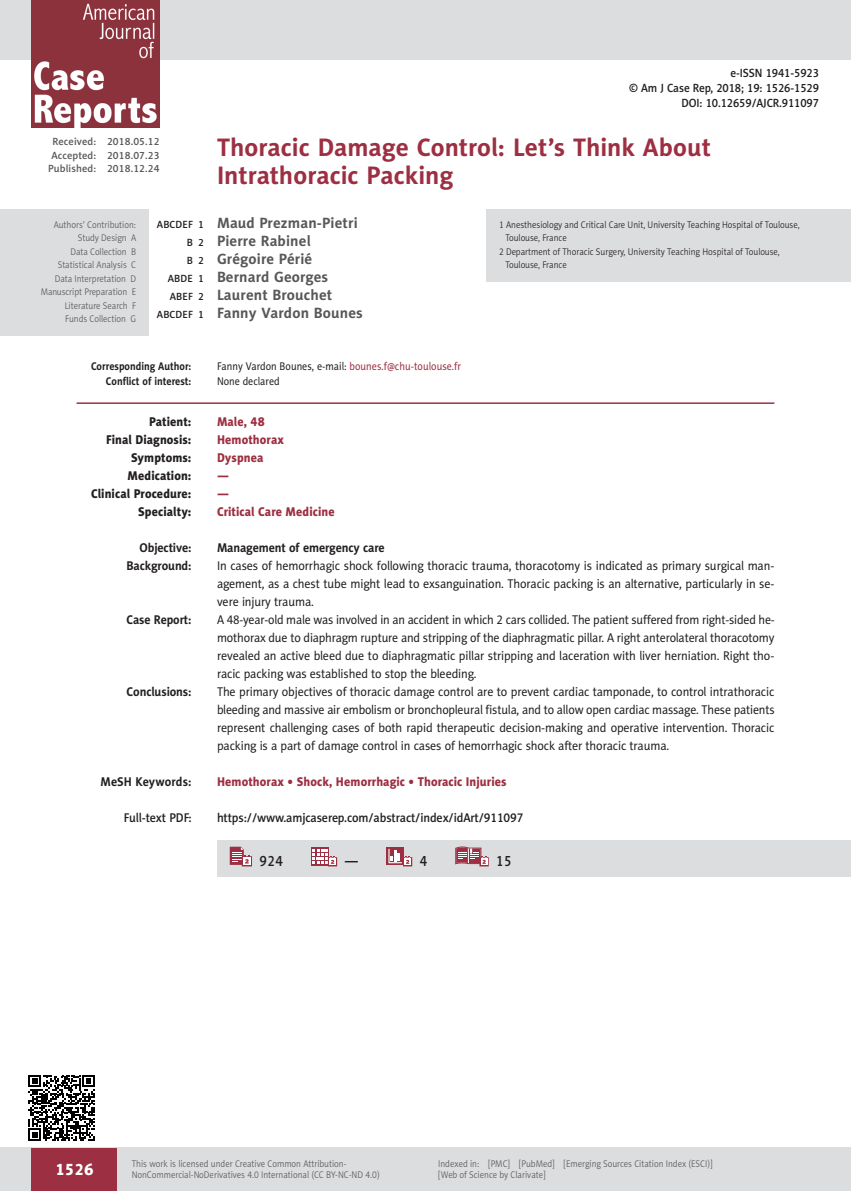
<style>
.page{position:relative;width:851px;height:1191px;background:#fff}
.page>*{position:absolute;margin:0;border:0;box-sizing:border-box;transform-origin:0 0}
.AJCR_Tytul{font:700 25.5px/28.5px "Naomi Sans EFN";color:#9d2f42}
.t1{font:16.5px "Naomi Sans EFN Heavy";color:#fff}
.AJCR_Autorzy{font:700 15px "Naomi Sans EFN";letter-spacing:.01em;color:#57585a}
.AJCR_dane{font:15px "Naomi Sans EFN Medium";color:#231f20;scale:.9 1}
.AJCR_Summary_body{font:12.75px/18px "Naomi Sans EFN";letter-spacing:-.01em;color:#231f20;text-align:justify;scale:.95 1}
.AJCR_Summary_body-2{font:12.75px/18px "Naomi Sans EFN";letter-spacing:-.01em;color:#231f20;text-align:justify;scale:.94 1}
.AJCR_keywords{font:12.75px "Naomi Sans EFN Heavy";letter-spacing:.005em;color:#9d2f42;scale:.95 1}
.AJCR_keywords-2{font:12.75px "Naomi Sans EFN Heavy";letter-spacing:.005em;color:#231f20;scale:.95 1}
.AJCR_full_text_pdf{font:12.75px "Naomi Sans EFN Medium";letter-spacing:-.01em;color:#231f20;scale:.95 1}
.AJCR_Summary_body-3{font:700 12.75px "Naomi Sans EFN";letter-spacing:-.01em;color:#231f20;scale:.95 1}
.AJCR_keywords-3{font:700 12.75px "Naomi Sans EFN";letter-spacing:.005em;color:#231f20;scale:.95 1}
.AJCR_Summary_body-4{font:700 12.75px "Naomi Sans EFN";letter-spacing:-.01em;color:#231f20;scale:.94 1}
.AJCR_full_text_pdf-2{font:12px "Naomi Sans EFN Medium";letter-spacing:-.01em;color:#231f20;scale:.95 1}
.AJCR_Adres{font:11.25px "Naomi Sans EFN";color:#231f20;scale:.9 1}
.AJCR_Adres-2{font:700 11.25px "Naomi Sans EFN";color:#231f20;scale:.9 1}
.t2{font:10.5px "Naomi Sans EFN Medium";letter-spacing:.01em;color:#57585a}
.t3{font:9.75px/11.2px "Naomi Sans EFN Light";color:#57585a;scale:.9 1}
.AJCR_Afiliacja{font:9.75px/13.5px "Naomi Sans EFN Light";color:#231f20;scale:.9 1}
.s1{font-family:"Naomi Sans EFN Medium";font-weight:400;font-size:10.5px;color:#231f20}
.s2{color:#9d2f42}
</style>
<div class="page">
<div style="left:217px;top:840px;width:633px;height:36px;background:#dcdddf"></div>
<svg style="left:230px;top:846px;width:22px;height:20px"></svg>
<svg style="left:311px;top:847px;width:17px;height:18px"></svg>
<svg style="left:313px;top:848px;width:24px;height:18px"></svg>
<div style="left:386px;top:847px;width:18px;height:18px;background:#9d2f42"></div>
<svg style="left:388px;top:849px;width:24px;height:17px"></svg>
<svg style="left:455px;top:846px;width:33px;height:20px"></svg>
<hr style="left:77px;top:402px;width:697px;height:2px;background:#9d2f42">
<div style="left:0;top:210px;width:149px;height:126px;background:#dcdddf"></div>
<div style="left:486px;top:210px;width:364px;height:72px;background:#dcdddf"></div>
<svg style="left:28px;top:1075px;width:67px;height:66px"></svg>
<hr style="left:850px;top:0;width:1px;height:60px;background:#dcdddf">
<div style="left:0;top:1148px;width:850px;height:43px;background:#dcdddf"></div>
<div style="left:32px;top:1147px;width:85px;height:43px;background:#9d2f42"></div>
<div style="left:0;top:0;width:850px;height:60px;background:#dcdddf"></div>
<img style="left:32px;top:0;width:127px;height:127px">
<p class="AJCR_full_text_pdf-2" style="left:730px;top:66px;width:95px">e-ISSN 1941-5923</p>
<p class="AJCR_full_text_pdf-2" style="left:629px;top:81px;width:201px">© Am J Case Rep, 2018; 19: 1526-1529</p>
<p class="AJCR_full_text_pdf-2" style="left:681px;top:96px;width:146px">DOI: 10.12659/AJCR.911097</p>
<p class="AJCR_Tytul" style="left:217px;top:133px;width:495px">Thoracic Damage Control: Let’s Think About<br>Intrathoracic Packing</p>
<p class="AJCR_Autorzy" style="left:157px;top:214px;width:202px"><span class="s1">ABCDEF 1</span> Maud Prezman-Pietri</p>
<p class="AJCR_Autorzy" style="left:187px;top:232px;width:125px"><span class="s1">B 2</span> Pierre Rabinel</p>
<p class="AJCR_Autorzy" style="left:187px;top:250px;width:127px"><span class="s1">B 2</span> Grégoire Périé</p>
<p class="AJCR_Autorzy" style="left:168px;top:268px;width:162px"><span class="s1">ABDE 1</span> Bernard Georges</p>
<p class="AJCR_Autorzy" style="left:170px;top:286px;width:164px"><span class="s1">ABEF 2</span> Laurent Brouchet</p>
<p class="AJCR_Autorzy" style="left:157px;top:304px;width:207px"><span class="s1">ABCDEF 1</span> Fanny Vardon Bounes</p>
<p class="t2" style="left:52px;top:136px;width:109px">Received: 2018.05.12</p>
<p class="t2" style="left:51px;top:149px;width:110px">Accepted: 2018.07.23</p>
<p class="t2" style="left:48px;top:163px;width:113px">Published: 2018.12.24</p>
<p class="t3" style="left:54px;top:219px;width:93px">Authors’ Contribution:</p>
<p class="t3" style="left:78px;top:232px;width:66px">Study Design A</p>
<p class="t3" style="left:70px;top:246px;width:74px">Data Collection B</p>
<p class="t3" style="left:58px;top:259px;width:89px">Statistical Analysis C</p>
<p class="t3" style="left:55px;top:273px;width:92px">Data Interpretation D</p>
<p class="t3" style="left:41px;top:286px;width:107px">Manuscript Preparation E</p>
<p class="t3" style="left:65px;top:300px;width:81px">Literature Search F</p>
<p class="t3" style="left:65px;top:313px;width:80px">Funds Collection G</p>
<p class="AJCR_Afiliacja" style="left:505px;top:218px;width:328px;text-indent:-6px">1 Anesthesiology and Critical Care Unit, University Teaching Hospital of Toulouse,<br>Toulouse, France</p>
<p class="AJCR_Afiliacja" style="left:505px;top:245px;width:306px;text-indent:-6px">2 Department of Thoracic Surgery, University Teaching Hospital of Toulouse,<br>Toulouse, France</p>
<p class="AJCR_Adres-2" style="left:91px;top:359px;width:113px">Corresponding Author:</p>
<p class="AJCR_Adres" style="left:217px;top:359px;width:272px">Fanny Vardon Bounes, e-mail: <span class="s2">bounes.f@chu-toulouse.fr</span></p>
<p class="AJCR_Adres-2" style="left:106px;top:375px;width:97px">Conflict of interest:</p>
<p class="AJCR_Adres" style="left:217px;top:375px;width:71px">None declared</p>
<p class="AJCR_keywords-2" style="left:149px;top:414px;width:46px">Patient:</p>
<p class="AJCR_keywords" style="left:217px;top:414px;width:52px">Male, 48</p>
<p class="AJCR_keywords-2" style="left:106px;top:432px;width:91px">Final Diagnosis:</p>
<p class="AJCR_keywords" style="left:217px;top:432px;width:72px">Hemothorax</p>
<p class="AJCR_keywords-2" style="left:131px;top:450px;width:65px">Symptoms:</p>
<p class="AJCR_keywords" style="left:217px;top:450px;width:50px">Dyspnea</p>
<p class="AJCR_keywords-2" style="left:128px;top:468px;width:69px">Medication:</p>
<p class="AJCR_keywords" style="left:217px;top:468px;width:14px">—</p>
<p class="AJCR_keywords-2" style="left:91px;top:486px;width:107px">Clinical Procedure:</p>
<p class="AJCR_keywords" style="left:217px;top:486px;width:14px">—</p>
<p class="AJCR_keywords-2" style="left:138px;top:504px;width:58px">Specialty:</p>
<p class="AJCR_keywords" style="left:217px;top:504px;width:125px">Critical Care Medicine</p>
<p class="AJCR_Summary_body-3" style="left:139px;top:540px;width:56px">Objective:</p>
<p class="AJCR_Summary_body-3" style="left:217px;top:540px;width:178px">Management of emergency care</p>
<p class="AJCR_Summary_body-3" style="left:126px;top:558px;width:70px">Background:</p>
<p class="AJCR_Summary_body" style="left:217px;top:557px;width:588px">In cases of hemorrhagic shock following thoracic trauma, thoracotomy is indicated as primary surgical man&shy;agement, as a chest tube might lead to exsanguination. Thoracic packing is an alternative, particularly in se&shy;vere injury trauma.</p>
<p class="AJCR_Summary_body-4" style="left:126px;top:612px;width:71px">Case Report:</p>
<p class="AJCR_Summary_body-2" style="left:217px;top:611px;width:594px">A 48-year-old male was involved in an accident in which 2 cars collided. The patient suffered from right-sided he&shy;mothorax due to diaphragm rupture and stripping of the diaphragmatic pillar. A right anterolateral thoracotomy revealed an active bleed due to diaphragmatic pillar stripping and laceration with liver herniation. Right tho&shy;racic packing was established to stop the bleeding.</p>
<p class="AJCR_Summary_body-3" style="left:127px;top:684px;width:70px">Conclusions:</p>
<p class="AJCR_Summary_body" style="left:217px;top:683px;width:588px">The primary objectives of thoracic damage control are to prevent cardiac tamponade, to control intrathoracic bleeding and massive air embolism or bronchopleural fistula, and to allow open cardiac massage. These patients represent challenging cases of both rapid therapeutic decision-making and operative intervention. Thoracic packing is a part of damage control in cases of hemorrhagic shock after thoracic trauma.</p>
<p class="AJCR_keywords-3" style="left:100px;top:774px;width:97px">MeSH Keywords:</p>
<p class="AJCR_keywords" style="left:217px;top:774px;width:306px">Hemothorax • Shock, Hemorrhagic • Thoracic Injuries</p>
<p class="AJCR_full_text_pdf" style="left:124px;top:810px;width:73px">Full-text PDF:</p>
<p class="AJCR_full_text_pdf" style="left:217px;top:810px;width:324px">https://www.amjcaserep.com/abstract/index/idArt/911097</p>
<p class="AJCR_dane" style="left:259px;top:852px;width:27px">924</p>
<p class="AJCR_dane" style="left:344px;top:852px;width:16px">—</p>
<p class="AJCR_dane" style="left:420px;top:852px;width:10px">4</p>
<p class="AJCR_dane" style="left:496px;top:852px;width:19px">15</p>
<p class="t1" style="left:55px;top:1159px;width:40px">1526</p>
<p class="t3" style="left:438px;top:1158px;width:306px">Indexed in: [PMC] [PubMed] [Emerging Sources Citation Index (ESCI)] [Web of Science by Clarivate]</p>
<p class="t3" style="left:132px;top:1158px;width:277px">This work is licensed under Creative Common Attribution-<br>NonCommercial-NoDerivatives 4.0 International (CC BY-NC-ND 4.0)</p>
</div>
